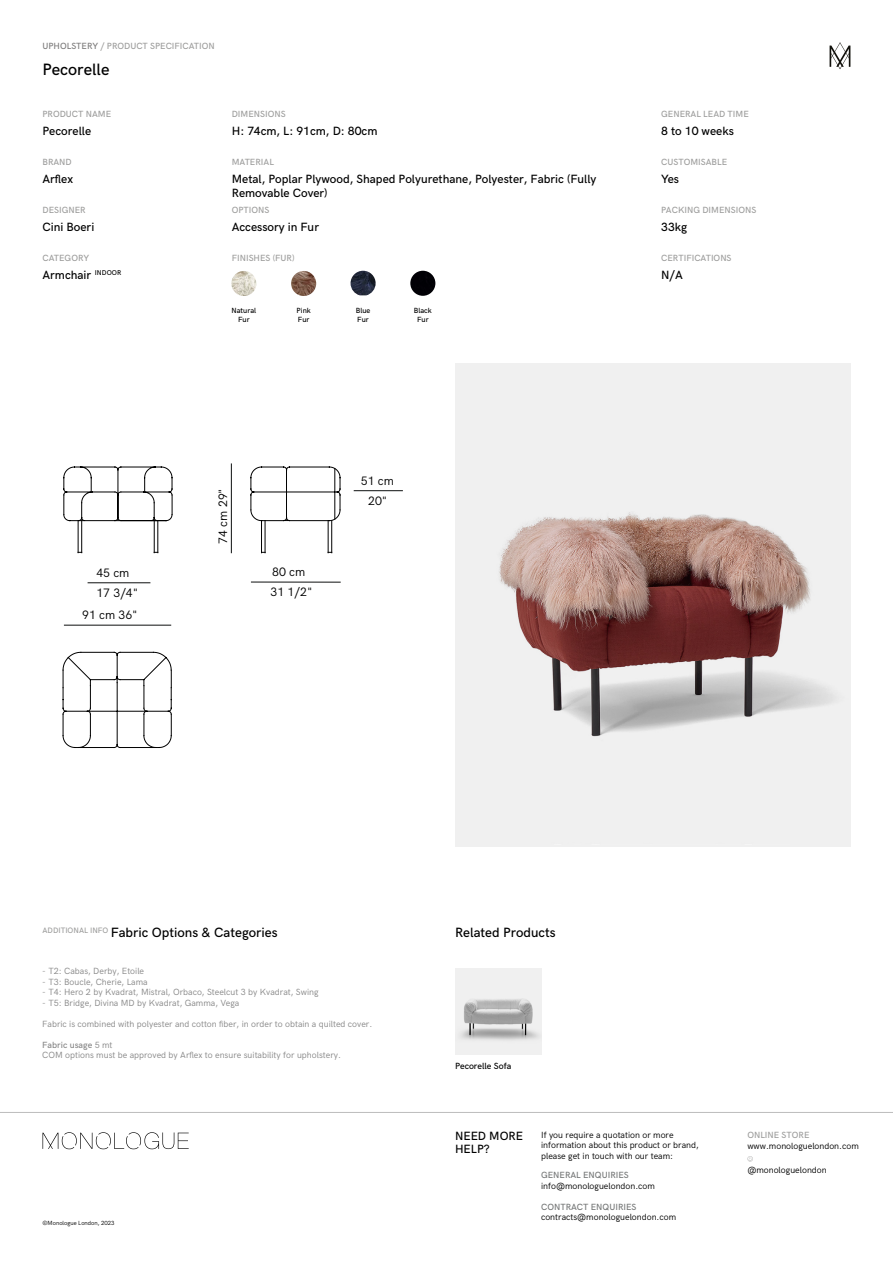
<style>
.page{position:relative;width:893px;height:1263px;background:#fff}
.page>*{position:absolute;margin:0;border:0;box-sizing:border-box;transform-origin:0 0}
.t1{font:500 16.5px "HK Grotesk";color:#000}
.t2{font:500 13.5px "HK Grotesk";color:#000}
.t3{font:12.3px/20.2px "HK Grotesk";color:#000}
.t4{font:500 12px/13.5px "HK Grotesk";color:#000}
.t5{font:9px/10.5px "HK Grotesk";color:#878787}
.t6{font:9px/10.5px "HK Grotesk";color:#000}
.t7{font:500 9px "HK Grotesk";color:#9d9d9c}
.t8{font:500 9px "HK Grotesk";color:#757777}
.t9{font:500 9px "HK Grotesk";color:#000}
.t10{font:500 7.5px/9px "HK Grotesk";color:#000;text-align:center}
.t11{font:6px "HK Grotesk";color:#000}
.s1{color:#7c7b7b}
.s2{font-weight:500}
</style>
<div class="page">
<svg style="left:747px;top:1156px;width:6px;height:5px"></svg>
<hr style="left:0;top:1112px;width:893px;height:1px;background:#bcbcbc">
<svg style="left:43px;top:1132px;width:146px;height:17px"></svg>
<svg style="left:830px;top:42px;width:20px;height:27px"></svg>
<img style="left:455px;top:364px;width:395px;height:481px">
<img style="left:231px;top:271px;width:25px;height:25px;border-radius:13px">
<img style="left:351px;top:271px;width:25px;height:24px">
<img style="left:291px;top:271px;width:25px;height:25px;border-radius:13px">
<img style="left:410px;top:271px;width:25px;height:25px;border-radius:13px">
<svg style="left:62px;top:466px;width:279px;height:282px"></svg>
<hr style="left:354px;top:490px;width:49px;height:1px;background:#0d0f0f">
<hr style="left:64px;top:625px;width:107px;height:1px;background:#0d0f0f">
<hr style="left:81px;top:652px;width:33px;height:1px;background:#000">
<hr style="left:120px;top:652px;width:33px;height:1px;background:#000">
<hr style="left:80px;top:747px;width:34px;height:1px;background:#000">
<hr style="left:120px;top:747px;width:35px;height:1px;background:#000">
<hr style="left:78px;top:520px;width:1px;height:33px;background:#000">
<hr style="left:81px;top:520px;width:1px;height:33px;background:#000">
<hr style="left:117px;top:683px;width:1px;height:61px;background:#000">
<hr style="left:154px;top:520px;width:1px;height:33px;background:#000">
<hr style="left:157px;top:520px;width:1px;height:33px;background:#000">
<svg style="left:63px;top:655px;width:109px;height:81px"></svg>
<hr style="left:231px;top:463px;width:1px;height:90px;background:#0d0f0f">
<hr style="left:261px;top:521px;width:1px;height:32px;background:#000">
<hr style="left:265px;top:521px;width:1px;height:32px;background:#000">
<hr style="left:328px;top:521px;width:1px;height:32px;background:#000">
<hr style="left:331px;top:521px;width:1px;height:32px;background:#000">
<svg style="left:63px;top:468px;width:278px;height:53px"></svg>
<hr style="left:88px;top:582px;width:62px;height:1px;background:#0d0f0f">
<hr style="left:251px;top:582px;width:90px;height:1px;background:#0d0f0f">
<img style="left:455px;top:968px;width:86px;height:86px">
<p class="t7" style="left:43px;top:39px;width:174px"><span class="s1">UPHOLSTERY</span> / PRODUCT SPECIFICATION</p>
<h1 class="t1" style="left:43px;top:57px;width:68px">Pecorelle</h1>
<p class="t7" style="left:43px;top:107px;width:70px">PRODUCT NAME</p>
<p class="t7" style="left:232px;top:107px;width:55px">DIMENSIONS</p>
<p class="t7" style="left:661px;top:107px;width:89px">GENERAL LEAD TIME</p>
<h3 class="t4" style="left:43px;top:123px;width:50px">Pecorelle</h3>
<h3 class="t4" style="left:232px;top:123px;width:147px">H: 74cm, L: 91cm, D: 80cm</h3>
<h3 class="t4" style="left:661px;top:123px;width:74px">8 to 10 weeks</h3>
<p class="t7" style="left:43px;top:155px;width:31px">BRAND</p>
<p class="t7" style="left:232px;top:155px;width:44px">MATERIAL</p>
<p class="t7" style="left:661px;top:155px;width:67px">CUSTOMISABLE</p>
<h3 class="t4" style="left:43px;top:171px;width:32px">Arflex</h3>
<h3 class="t4" style="left:232px;top:171px;width:366px;line-height:14.4px">Metal, Poplar Plywood, Shaped Polyurethane, Polyester, Fabric (Fully<br>Removable Cover)</h3>
<h3 class="t4" style="left:232px;top:219px;width:89px">Accessory in Fur</h3>
<h3 class="t4" style="left:661px;top:171px;width:19px">Yes</h3>
<p class="t7" style="left:43px;top:203px;width:45px">DESIGNER</p>
<p class="t7" style="left:661px;top:203px;width:97px">PACKING DIMENSIONS</p>
<p class="t7" style="left:232px;top:203px;width:39px">OPTIONS</p>
<h3 class="t4" style="left:43px;top:219px;width:53px">Cini Boeri</h3>
<h3 class="t4" style="left:661px;top:219px;width:28px">33kg</h3>
<p class="t7" style="left:43px;top:251px;width:48px">CATEGORY</p>
<p class="t7" style="left:232px;top:251px;width:64px">FINISHES (FUR)</p>
<p class="t7" style="left:661px;top:251px;width:72px">CERTIFICATIONS</p>
<h3 class="t4" style="left:43px;top:267px;width:80px">Armchair <sup>INDOOR</sup></h3>
<h3 class="t4" style="left:661px;top:267px;width:23px">N/A</h3>
<p class="t10" style="left:232px;top:306px;width:26px">Natural<br>Fur</p>
<p class="t10" style="left:356px;top:305px;width:16px;text-align:left">Blue<br>Fur</p>
<p class="t10" style="left:297px;top:306px;width:16px;text-align:left">Pink<br>Fur</p>
<p class="t10" style="left:414px;top:305px;width:19px">Black<br>Fur</p>
<h3 class="t3" style="left:212px;top:544px;width:57px;rotate:-90deg">74 cm 29"</h3>
<h3 class="t3" style="left:96px;top:561px;width:43px">45 cm<br>17 3/4"</h3>
<h3 class="t3" style="left:271px;top:561px;width:43px">80 cm<br>31 1/2"</h3>
<h3 class="t3" style="left:82px;top:604px;width:57px">91 cm 36"</h3>
<h3 class="t3" style="left:361px;top:469px;width:35px;text-align:center">51 cm<br>20"</h3>
<h2 class="t2" style="left:43px;top:923px;width:237px"><sup>ADDITIONAL</sup> <sup>INFO</sup> Fabric Options &amp; Categories</h2>
<p class="t5" style="left:42px;top:965px;width:103px">- T2: Cabas, Derby, Etoile</p>
<p class="t5" style="left:42px;top:976px;width:107px">- T3: Boucle, Cherie, Lama</p>
<p class="t5" style="left:42px;top:986px;width:278px">- T4: Hero 2 by Kvadrat, Mistral, Orbaco, Steelcut 3 by Kvadrat, Swing</p>
<p class="t5" style="left:42px;top:997px;width:199px">- T5: Bridge, Divina MD by Kvadrat, Gamma, Vega</p>
<p class="t5" style="left:42px;top:1018px;width:331px">Fabric is combined with polyester and cotton fiber, in order to obtain a quilted cover.</p>
<p class="t5" style="left:42px;top:1039px;width:300px"><span class="s2">Fabric usage</span> 5 mt<br>COM options must be approved by Arflex to ensure suitability for upholstery.</p>
<p class="t11" style="left:43px;top:1218px;width:74px">©Monologue London, 2023</p>
<h2 class="t2" style="left:455px;top:923px;width:102px">Related Products</h2>
<p class="t9" style="left:455px;top:1059px;width:58px">Pecorelle Sofa</p>
<p class="t6" style="left:541px;top:1128px;width:134px">If you require a quotation or more</p>
<p class="t7" style="left:747px;top:1128px;width:64px">ONLINE STORE</p>
<p class="t6" style="left:541px;top:1139px;width:159px">information about this product or brand, please get in touch with our team:</p>
<h3 class="t4" style="left:455px;top:1128px;width:70px">NEED MORE<br>HELP?</h3>
<p class="t6" style="left:747px;top:1140px;width:113px">www.monologuelondon.com</p>
<p class="t6" style="left:747px;top:1164px;width:81px">@monologuelondon</p>
<p class="t8" style="left:541px;top:1200px;width:97px">CONTRACT ENQUIRIES</p>
<p class="t6" style="left:541px;top:1211px;width:137px">contracts@monologuelondon.com</p>
<p class="t8" style="left:541px;top:1168px;width:89px">GENERAL ENQUIRIES</p>
<p class="t6" style="left:541px;top:1180px;width:115px">info@monologuelondon.com</p>
</div>
